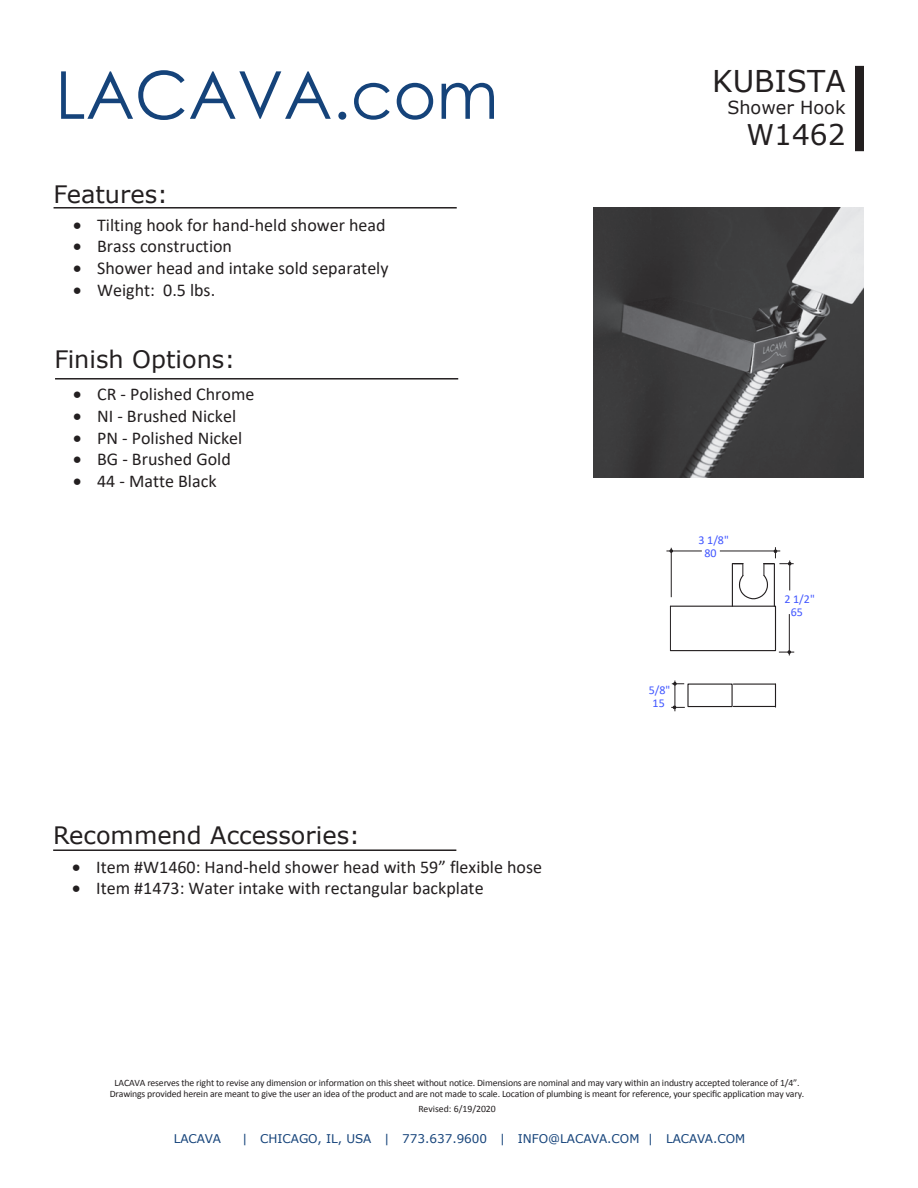
<style>
.page{position:relative;width:918px;height:1188px;background:#fff}
.page>*{position:absolute;margin:0;border:0;box-sizing:border-box;transform-origin:0 0}
.t1{font:66px "Century Gothic";color:#15437a}
.t2{font:30px "Verdana";color:#231f20}
.t3{font:28.5px "Verdana";color:#231f20}
.t4{font:24px "Verdana";color:#231f20}
.t5{font:18px "Calibri";color:#231f20}
.t6{font:18px "Verdana";color:#231f20}
.t7{font:12px "Verdana";color:#15437a}
.t8{font:12px "Calibri";color:#4055ff}
.t9{font:9.75px/11.7px "Calibri";letter-spacing:-.015em;color:#231f20;text-align:center}
</style>
<div class="page">
<div style="left:855px;top:66px;width:9px;height:85px;background:#231f20"></div>
<hr style="left:53px;top:849px;width:403px;height:2px;background:#231f20">
<hr style="left:54px;top:207px;width:403px;height:2px;background:#231f20">
<hr style="left:55px;top:378px;width:403px;height:2px;background:#231f20">
<img style="left:593px;top:208px;width:270px;height:270px">
<hr style="left:675px;top:681px;width:1px;height:30px;background:#231f20">
<svg style="left:672px;top:682px;width:12px;height:3px"></svg>
<svg style="left:671px;top:706px;width:14px;height:3px"></svg>
<hr style="left:666px;top:551px;width:36px;height:1px;background:#231f20">
<hr style="left:671px;top:548px;width:1px;height:49px;background:#231f20">
<hr style="left:720px;top:551px;width:60px;height:1px;background:#231f20">
<hr style="left:733px;top:684px;width:43px;height:1px;background:#231f20">
<hr style="left:733px;top:706px;width:43px;height:1px;background:#231f20">
<svg style="left:775px;top:685px;width:1px;height:21px"></svg>
<div style="left:670px;top:606px;width:106px;height:45px;border:1px solid #231f20"></div>
<svg style="left:732px;top:547px;width:62px;height:60px"></svg>
<hr style="left:789px;top:614px;width:1px;height:41px;background:#231f20">
<svg style="left:779px;top:651px;width:15px;height:3px"></svg>
<hr style="left:670px;top:606px;width:1px;height:45px;background:#231f20">
<div style="left:687px;top:684px;width:46px;height:23px;border:1px solid #231f20"></div>
<h1 class="t1" style="left:55px;top:49px;width:445px">LACAVA.com</h1>
<h3 class="t4" style="left:54px;top:178px;width:116px">Features:</h3>
<h3 class="t5" style="left:73px;top:212px;width:314px">• Tilting hook for hand-held shower head</h3>
<h3 class="t5" style="left:73px;top:234px;width:160px">• Brass construction</h3>
<h3 class="t5" style="left:73px;top:256px;width:317px">• Shower head and intake sold separately</h3>
<h3 class="t5" style="left:73px;top:277px;width:144px">• Weight: 0.5 lbs.</h3>
<h3 class="t4" style="left:54px;top:343px;width:182px">Finish Options:</h3>
<h3 class="t5" style="left:73px;top:382px;width:183px">• CR - Polished Chrome</h3>
<h3 class="t5" style="left:73px;top:404px;width:164px">• NI - Brushed Nickel</h3>
<h3 class="t5" style="left:73px;top:425px;width:171px">• PN - Polished Nickel</h3>
<h3 class="t5" style="left:73px;top:447px;width:159px">• BG - Brushed Gold</h3>
<h3 class="t5" style="left:73px;top:468px;width:145px">• 44 - Matte Black</h3>
<h3 class="t4" style="left:53px;top:819px;width:308px">Recommend Accessories:</h3>
<h3 class="t5" style="left:72px;top:854px;width:471px">• Item #W1460: Hand-held shower head with 59” flexible hose</h3>
<h3 class="t5" style="left:72px;top:876px;width:413px">• Item #1473: Water intake with rectangular backplate</h3>
<h2 class="t2" style="left:712px;top:61px;width:135px">KUBISTA</h2>
<h3 class="t3" style="left:746px;top:115px;width:101px">W1462</h3>
<h3 class="t6" style="left:727px;top:95px;width:120px">Shower Hook</h3>
<p class="t8" style="left:698px;top:532px;width:32px">3 1/8"</p>
<p class="t8" style="left:705px;top:544px;width:14px">80</p>
<p class="t8" style="left:649px;top:682px;width:23px">5/8"</p>
<p class="t8" style="left:653px;top:695px;width:14px">15</p>
<p class="t8" style="left:784px;top:590px;width:32px">2 1/2"</p>
<p class="t8" style="left:791px;top:604px;width:14px">65</p>
<p class="t9" style="left:110px;top:1077px;width:696px">LACAVA reserves the right to revise any dimension or information on this sheet without notice. Dimensions are nominal and may vary within an industry accepted tolerance of 1/4”.<br>Drawings provided herein are meant to give the user an idea of the product and are not made to scale. Location of plumbing is meant for reference, your specific application may vary.</p>
<p class="t9" style="left:418px;top:1103px;width:79px">Revised: 6/19/2020</p>
<p class="t7" style="left:174px;top:1131px;width:49px">LACAVA</p>
<p class="t7" style="left:242px;top:1131px;width:505px">| CHICAGO, IL, USA | 773.637.9600 | INFO@LACAVA.COM | LACAVA.COM</p>
</div>
